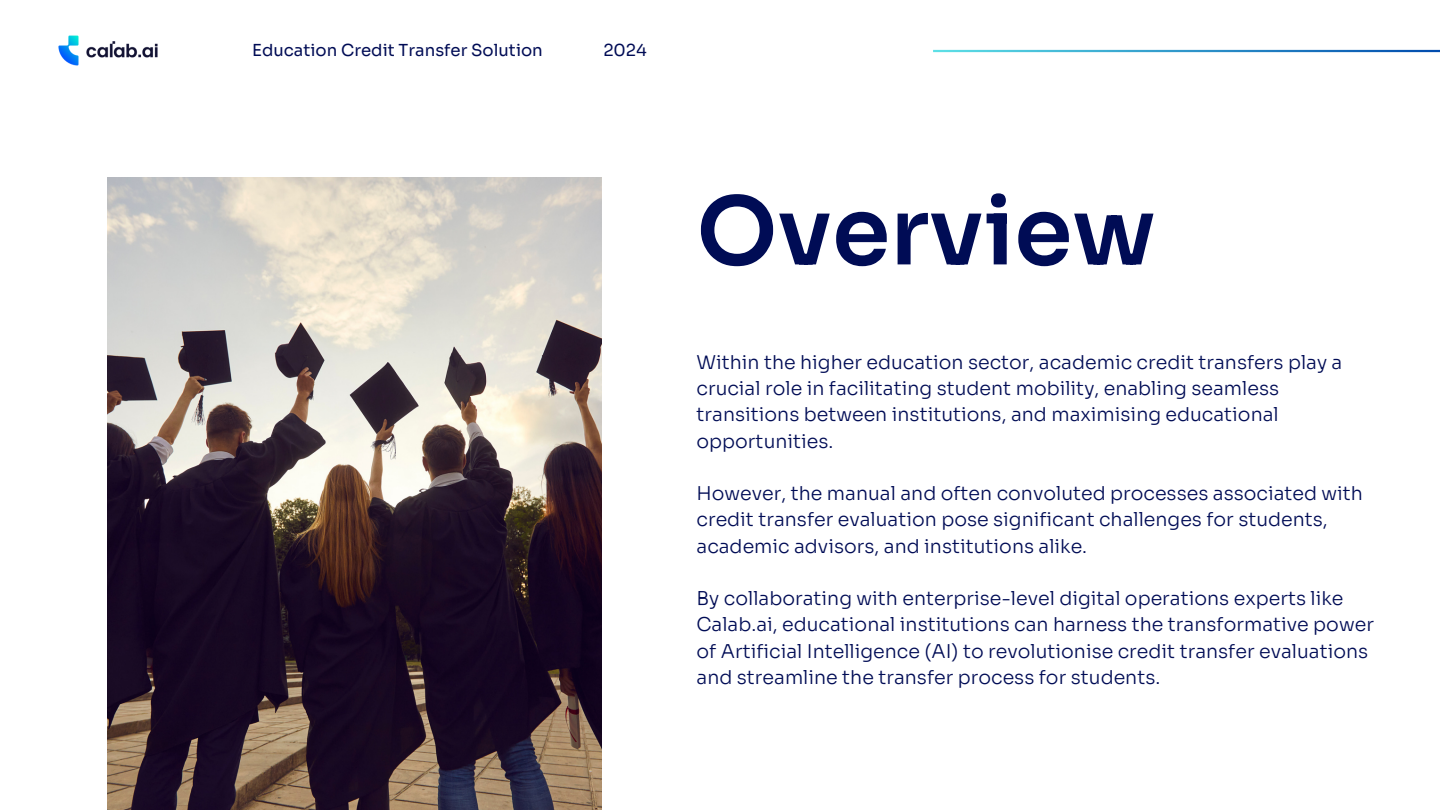
<style>
.page{position:relative;width:1440px;height:810px;background:#fff}
.page>*{position:absolute;margin:0;border:0;box-sizing:border-box;transform-origin:0 0}
.t1{font:600 93.6px "Sora";color:#000c55}
.t2{font:300 19px/26.2px "Sora";color:#000c55}
.t3{font:16.6px "Sora";color:#000c55}
</style>
<div class="page">
<img style="left:108px;top:178px;width:493px;height:631px">
<img style="left:58px;top:35px;width:100px;height:31px">
<h2 class="t3" style="left:252px;top:39px;width:292px">Education Credit Transfer Solution</h2>
<h2 class="t3" style="left:603px;top:39px;width:45px">2024</h2>
<h2 class="t1" style="left:697px;top:174px;width:461px">Overview</h2>
<p class="t2" style="left:697px;top:349px;width:647px">Within the higher education sector, academic credit transfers play a crucial role in facilitating student mobility, enabling seamless transitions between institutions, and maximising educational opportunities.</p>
<h1 class="t2" style="left:697px;top:481px;width:668px">However, the manual and often convoluted processes associated with credit transfer evaluation pose significant challenges for students, academic advisors, and institutions alike.</h1>
<h2 class="t2" style="left:697px;top:586px;width:679px">By collaborating with enterprise-level digital operations experts like Calab.ai, educational institutions can harness the transformative power of Artificial Intelligence (AI) to revolutionise credit transfer evaluations and streamline the transfer process for students.</h2>
</div>
